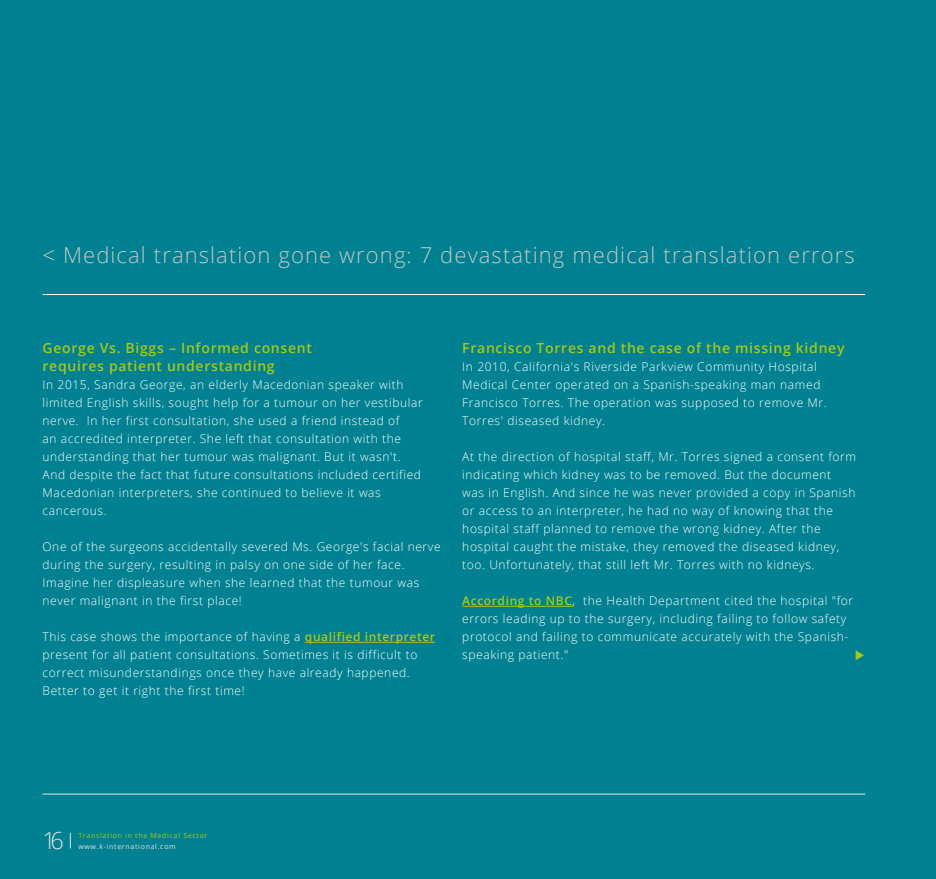
<style>
.page{position:relative;width:936px;height:879px;background:#fff}
.page>*{position:absolute;margin:0;border:0;box-sizing:border-box;transform-origin:0 0}
.t1{font:300 23.5px "Open Sans";color:#e3e3e3}
.t2{font:300 22px "Open Sans";letter-spacing:.05em;color:#c6c6c6}
.t3{font:600 14px/18px "Open Sans";letter-spacing:.05em;color:#aac811}
.t4{font:300 12px/18px "Open Sans";letter-spacing:.05em;color:#fff}
.t5{font:7px "Open Sans";letter-spacing:.1em;color:#aac811}
.t6{font:7px "Open Sans";letter-spacing:.1em;color:#e3e3e3}
.s1{font-weight:600;color:#aac811}
</style>
<div class="page">
<div style="left:0;top:0;width:935px;height:879px;background:#008191"></div>
<svg style="left:70px;top:833px;width:1px;height:15px"></svg>
<hr style="left:43px;top:794px;width:822px;height:1px;background:#e3e3e3">
<hr style="left:462px;top:606px;width:110px;height:1px;background:#aac811">
<hr style="left:305px;top:642px;width:130px;height:1px;background:#aac811">
<hr style="left:43px;top:294px;width:822px;height:1px;background:#fff">
<h2 class="t2" style="left:43px;top:240px;width:813px">&lt; Medical translation gone wrong: 7 devastating medical translation errors</h2>
<p class="t3" style="left:43px;top:339px;width:271px">George Vs. Biggs – Informed consent requires patient understanding</p>
<p class="t4" style="left:43px;top:376px;width:382px">In 2015, Sandra George, an elderly Macedonian speaker with limited English skills, sought help for a tumour on her vestibular nerve. In her first consultation, she used a friend instead of<br>an accredited interpreter. She left that consultation with the understanding that her tumour was malignant. But it wasn't.<br>And despite the fact that future consultations included certified Macedonian interpreters, she continued to believe it was cancerous.</p>
<p class="t4" style="left:43px;top:538px;width:399px">One of the surgeons accidentally severed Ms. George's facial nerve during the surgery, resulting in palsy on one side of her face.<br>Imagine her displeasure when she learned that the tumour was never malignant in the first place!</p>
<p class="t4" style="left:43px;top:628px;width:394px">This case shows the importance of having a <span class="s1">qualified interpreter </span>present for all patient consultations. Sometimes it is difficult to correct misunderstandings once they have already happened.<br>Better to get it right the first time!</p>
<p class="t3" style="left:462px;top:339px;width:383px">Francisco Torres and the case of the missing kidney</p>
<p class="t4" style="left:462px;top:358px;width:366px">In 2010, California's Riverside Parkview Community Hospital Medical Center operated on a Spanish-speaking man named Francisco Torres. The operation was supposed to remove Mr.<br>Torres' diseased kidney.</p>
<p class="t4" style="left:462px;top:448px;width:395px">At the direction of hospital staff, Mr. Torres signed a consent form indicating which kidney was to be removed. But the document<br>was in English. And since he was never provided a copy in Spanish or access to an interpreter, he had no way of knowing that the hospital staff planned to remove the wrong kidney. After the hospital caught the mistake, they removed the diseased kidney, too. Unfortunately, that still left Mr. Torres with no kidneys.</p>
<p class="t4" style="left:462px;top:592px;width:392px"><span class="s1">According to NBC</span>, the Health Department cited the hospital "for errors leading up to the surgery, including failing to follow safety protocol and failing to communicate accurately with the Spanish&shy;speaking patient."</p>
<h1 class="t1" style="left:43px;top:824px;width:23px">16</h1>
<p class="t5" style="left:78px;top:830px;width:131px">Translation in the Medical Sector</p>
<p class="t6" style="left:78px;top:841px;width:99px">www.k-international.com</p>
</div>
